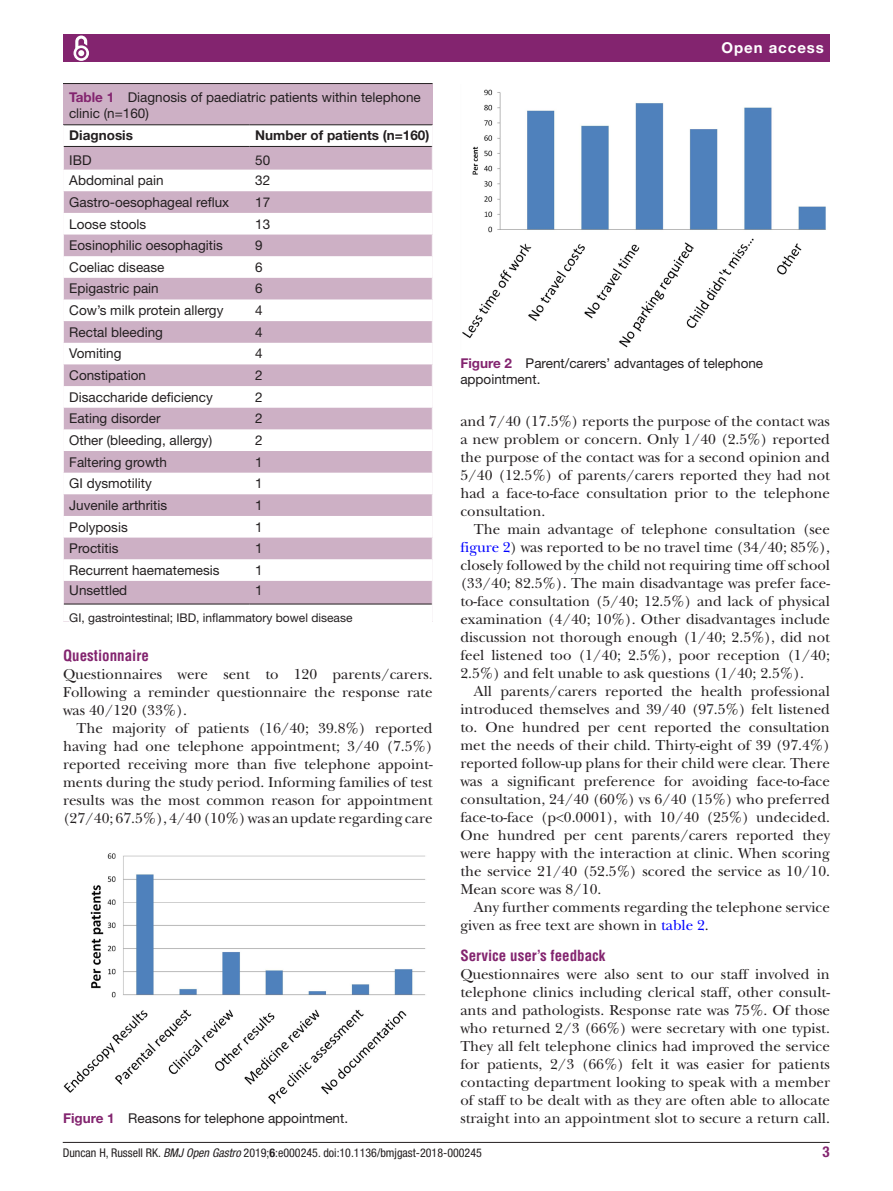
<style>
.page{position:relative;width:893px;height:1191px;background:#fff}
.page>*{position:absolute;margin:0;border:0;box-sizing:border-box;transform-origin:0 0}
.t1{font:15px/18px "New Baskerville";color:#231f20;text-align:justify}
.t2{font:700 condensed 15px "Helvetica LT Std";color:#83246f}
.t3{font:700 15px "Helvetica Neue LT Std";letter-spacing:.065em;color:#fff}
.t4{font:700 condensed 15px "Helvetica Neue LT Std";color:#83246f}
.t5{font:13.5px/16.5px "Helvetica Neue LT Std";color:#231f20}
.t6{font:700 13.5px "Helvetica Neue LT Std";color:#231f20}
.t7{font:condensed 12px "Helvetica Neue LT Std";color:#231f20}
.t8{font:12px "Helvetica Neue LT Std";color:#231f20}
.s1{font-weight:700;color:#83246f}
.s2{color:#00f}
.s3{font-style:italic}
.s4{font-weight:700}
</style>
<div class="page">
<hr style="left:63px;top:1142px;width:767px;height:1px;background:#231f20">
<div style="left:63px;top:34px;width:767px;height:28px;background:#83246f"></div>
<svg style="left:73px;top:35px;width:16px;height:26px"></svg>
<div style="left:63px;top:84px;width:370px;height:537px;background:#cdb0c5"></div>
<hr style="left:63px;top:83px;width:370px;height:1px;background:#231f20">
<svg style="left:64px;top:125px;width:368px;height:496px"></svg>
<hr style="left:63px;top:124px;width:186px;height:1px;background:#231f20">
<hr style="left:63px;top:146px;width:186px;height:1px;background:#231f20">
<hr style="left:249px;top:124px;width:183px;height:1px;background:#231f20">
<hr style="left:249px;top:146px;width:183px;height:1px;background:#231f20">
<hr style="left:63px;top:603px;width:186px;height:1px;background:#231f20">
<hr style="left:249px;top:603px;width:183px;height:1px;background:#231f20">
<svg style="left:63px;top:125px;width:1px;height:496px"></svg>
<svg style="left:432px;top:125px;width:1px;height:496px"></svg>
<img style="left:63px;top:853px;width:363px;height:251px">
<img style="left:462px;top:89px;width:364px;height:259px">
<p class="t5" style="left:69px;top:89px;width:353px"><span class="s1">Table 1</span> Diagnosis of paediatric patients within telephone clinic (n=160)</p>
<p class="t6" style="left:69px;top:127px;width:65px">Diagnosis</p>
<p class="t6" style="left:255px;top:127px;width:176px">Number of patients (n=160)</p>
<p class="t5" style="left:69px;top:152px;width:24px">IBD</p>
<p class="t5" style="left:255px;top:152px;width:17px">50</p>
<p class="t5" style="left:69px;top:172px;width:96px">Abdominal pain</p>
<p class="t5" style="left:255px;top:172px;width:17px">32</p>
<p class="t5" style="left:69px;top:194px;width:161px">Gastro-oesophageal reflux</p>
<p class="t5" style="left:255px;top:194px;width:17px">17</p>
<p class="t5" style="left:69px;top:215px;width:79px">Loose stools</p>
<p class="t5" style="left:255px;top:215px;width:17px">13</p>
<p class="t5" style="left:69px;top:237px;width:155px">Eosinophilic oesophagitis</p>
<p class="t5" style="left:255px;top:237px;width:9px">9</p>
<p class="t5" style="left:69px;top:259px;width:97px">Coeliac disease</p>
<p class="t5" style="left:255px;top:259px;width:9px">6</p>
<p class="t5" style="left:69px;top:280px;width:91px">Epigastric pain</p>
<p class="t5" style="left:255px;top:280px;width:9px">6</p>
<p class="t5" style="left:69px;top:302px;width:156px">Cow’s milk protein allergy</p>
<p class="t5" style="left:255px;top:302px;width:9px">4</p>
<p class="t5" style="left:69px;top:323px;width:95px">Rectal bleeding</p>
<p class="t5" style="left:255px;top:323px;width:9px">4</p>
<p class="t5" style="left:69px;top:345px;width:54px">Vomiting</p>
<p class="t5" style="left:255px;top:345px;width:9px">4</p>
<p class="t5" style="left:69px;top:367px;width:78px">Constipation</p>
<p class="t5" style="left:255px;top:367px;width:9px">2</p>
<p class="t5" style="left:69px;top:388px;width:145px">Disaccharide deficiency</p>
<p class="t5" style="left:255px;top:388px;width:9px">2</p>
<p class="t5" style="left:69px;top:410px;width:93px">Eating disorder</p>
<p class="t5" style="left:255px;top:410px;width:9px">2</p>
<p class="t5" style="left:69px;top:432px;width:144px">Other (bleeding, allergy)</p>
<p class="t5" style="left:255px;top:432px;width:9px">2</p>
<p class="t5" style="left:69px;top:453px;width:99px">Faltering growth</p>
<p class="t5" style="left:255px;top:453px;width:9px">1</p>
<p class="t5" style="left:69px;top:475px;width:84px">GI dysmotility</p>
<p class="t5" style="left:255px;top:475px;width:9px">1</p>
<p class="t5" style="left:69px;top:497px;width:100px">Juvenile arthritis</p>
<p class="t5" style="left:255px;top:497px;width:9px">1</p>
<p class="t5" style="left:69px;top:518px;width:60px">Polyposis</p>
<p class="t5" style="left:255px;top:518px;width:9px">1</p>
<p class="t5" style="left:69px;top:540px;width:51px">Proctitis</p>
<p class="t5" style="left:255px;top:540px;width:9px">1</p>
<p class="t5" style="left:69px;top:561px;width:152px">Recurrent haematemesis</p>
<p class="t5" style="left:255px;top:561px;width:9px">1</p>
<p class="t5" style="left:69px;top:582px;width:60px">Unsettled</p>
<p class="t5" style="left:255px;top:582px;width:9px">1</p>
<p class="t8" style="left:69px;top:610px;width:285px">GI, gastrointestinal; IBD, inflammatory bowel disease</p>
<p class="t2" style="left:63px;top:645px;width:87px">Questionnaire</p>
<p class="t1" style="left:63px;top:665px;width:371px">Questionnaires were sent to 120 parents/carers.<br>Following a reminder questionnaire the response rate was 40/120 (33%).</p>
<p class="t1" style="left:63px;top:719px;width:371px;text-indent:14px">The majority of patients (16/40; 39.8%) reported having had one telephone appointment; 3/40 (7.5%) reported receiving more than five telephone appoint&shy;ments during the study period. Informing families of test results was the most common reason for appointment (27/40; 67.5%), 4/40 (10%) was an update regarding care</p>
<p class="t5" style="left:63px;top:1110px;width:287px"><span class="s1">Figure 1</span> Reasons for telephone appointment.</p>
<p class="t3" style="left:721px;top:39px;width:104px">Open access</p>
<p class="t5" style="left:460px;top:354px;width:304px"><span class="s1">Figure 2</span> Parent/carers’ advantages of telephone appointment.</p>
<p class="t1" style="left:460px;top:412px;width:371px">and 7/40 (17.5%) reports the purpose of the contact was a new problem or concern. Only 1/40 (2.5%) reported the purpose of the contact was for a second opinion and 5/40 (12.5%) of parents/carers reported they had not had a face-to-face consultation prior to the telephone consultation.</p>
<p class="t1" style="left:460px;top:520px;width:371px;text-indent:14px">The main advantage of telephone consultation (see <span class="s2">figure 2</span>) was reported to be no travel time (34/40; 85%), closely followed by the child not requiring time off school (33/40; 82.5%). The main disadvantage was prefer face&shy;to-face consultation (5/40; 12.5%) and lack of physical examination (4/40; 10%). Other disadvantages include discussion not thorough enough (1/40; 2.5%), did not feel listened too (1/40; 2.5%), poor reception (1/40; 2.5%) and felt unable to ask questions (1/40; 2.5%).</p>
<p class="t1" style="left:460px;top:682px;width:371px;text-indent:14px">All parents/carers reported the health professional introduced themselves and 39/40 (97.5%) felt listened to. One hundred per cent reported the consultation met the needs of their child. Thirty-eight of 39 (97.4%) reported follow-up plans for their child were clear. There was a significant preference for avoiding face-to-face consultation, 24/40 (60%) vs 6/40 (15%) who preferred face-to-face (p&lt;0.0001), with 10/40 (25%) undecided.<br>One hundred per cent parents/carers reported they were happy with the interaction at clinic. When scoring the service 21/40 (52.5%) scored the service as 10/10.<br>Mean score was 8/10.</p>
<p class="t1" style="left:460px;top:898px;width:371px;text-indent:14px">Any further comments regarding the telephone service given as free text are shown in <span class="s2">table 2</span>.</p>
<p class="t2" style="left:460px;top:946px;width:147px">Service user’s feedback</p>
<p class="t1" style="left:460px;top:965px;width:371px">Questionnaires were also sent to our staff involved in telephone clinics including clerical staff, other consult&shy;ants and pathologists. Response rate was 75%. Of those who returned 2/3 (66%) were secretary with one typist.<br>They all felt telephone clinics had improved the service for patients, 2/3 (66%) felt it was easier for patients contacting department looking to speak with a member of staff to be dealt with as they are often able to allocate straight into an appointment slot to secure a return call.</p>
<p class="t7" style="left:63px;top:1145px;width:421px">Duncan H, Russell RK. <span class="s3">BMJ Open Gastro</span> 2019;<span class="s4">6</span>:e000245. doi:10.1136/bmjgast-2018-000245</p>
<p class="t4" style="left:822px;top:1142px;width:9px">3</p>
</div>
